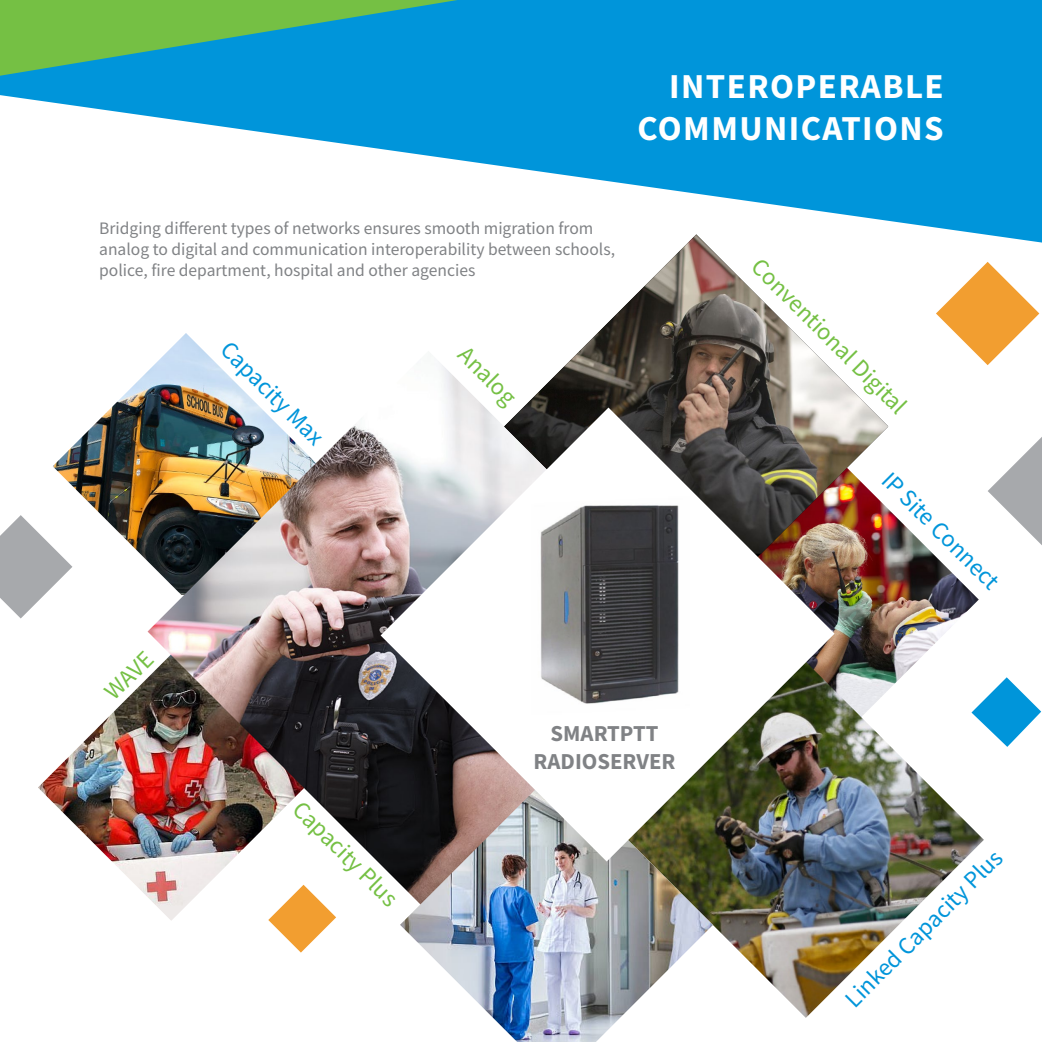
<style>
.page{position:relative;width:1042px;height:1042px;background:#fff}
.page>*{position:absolute;margin:0;border:0;box-sizing:border-box;transform-origin:0 0}
.t1{font:700 35px/42px "Source Sans Pro";letter-spacing:.04em;color:#fff;text-align:right}
.t2{font:24.5px "Source Sans Pro";color:#0095da}
.t3{font:24.5px "Source Sans Pro";color:#75c044}
.t4{font:700 22.75px/27.3px "Source Sans Pro";color:#808285;text-align:center}
.t5{font:17.5px/21px "Source Sans Pro";color:#808285}
</style>
<div class="page">
<img style="left:834px;top:509px;width:145px;height:151px">
<svg style="left:988px;top:437px;width:54px;height:108px"></svg>
<svg style="left:269px;top:912px;width:67px;height:40px"></svg>
<svg style="left:984px;top:677px;width:57px;height:70px"></svg>
<svg style="left:0;top:515px;width:53px;height:103px"></svg>
<svg style="left:936px;top:262px;width:103px;height:103px"></svg>
<img style="left:38px;top:677px;width:266px;height:244px">
<img style="left:53px;top:333px;width:151px;height:253px">
<img style="left:148px;top:351px;width:336px;height:561px">
<img style="left:834px;top:554px;width:54px;height:64px">
<img style="left:523px;top:243px;width:365px;height:311px">
<img style="left:713px;top:660px;width:271px;height:358px">
<svg style="left:0;top:0;width:1042px;height:243px;fill:#0095da"></svg>
<svg style="left:0;top:0;width:457px;height:76px;background:#3aaa8f"></svg>
<img style="left:400px;top:861px;width:313px;height:181px">
<img style="left:380px;top:407px;width:454px;height:454px">
<img style="left:531px;top:496px;width:159px;height:218px">
<h1 class="t1" style="left:637px;top:65px;width:308px">INTEROPERABLE<br>COMMUNICATIONS</h1>
<p class="t5" style="left:99px;top:217px;width:517px">Bridging different types of networks ensures smooth migration from analog to digital and communication interoperability between schools, police, fire department, hospital and other agencies</p>
<h2 class="t2" style="left:236px;top:334px;width:136px;rotate:45deg">Capacity Max</h2>
<h2 class="t3" style="left:97px;top:684px;width:59px;rotate:-45deg">WAVE</h2>
<h2 class="t3" style="left:473px;top:339px;width:72px;rotate:45deg">Analog</h2>
<h2 class="t3" style="left:767px;top:252px;width:209px;rotate:45deg">Conventional Digital</h2>
<h2 class="t2" style="left:897px;top:465px;width:156px;rotate:45deg">IP Site Connect</h2>
<h2 class="t3" style="left:308px;top:794px;width:139px;rotate:45deg">Capacity Plus</h2>
<h3 class="t4" style="left:534px;top:720px;width:143px">SMARTPTT<br>RADIOSERVER</h3>
<h2 class="t2" style="left:838px;top:992px;width:213px;rotate:-45deg">Linked Capacity Plus</h2>
</div>
